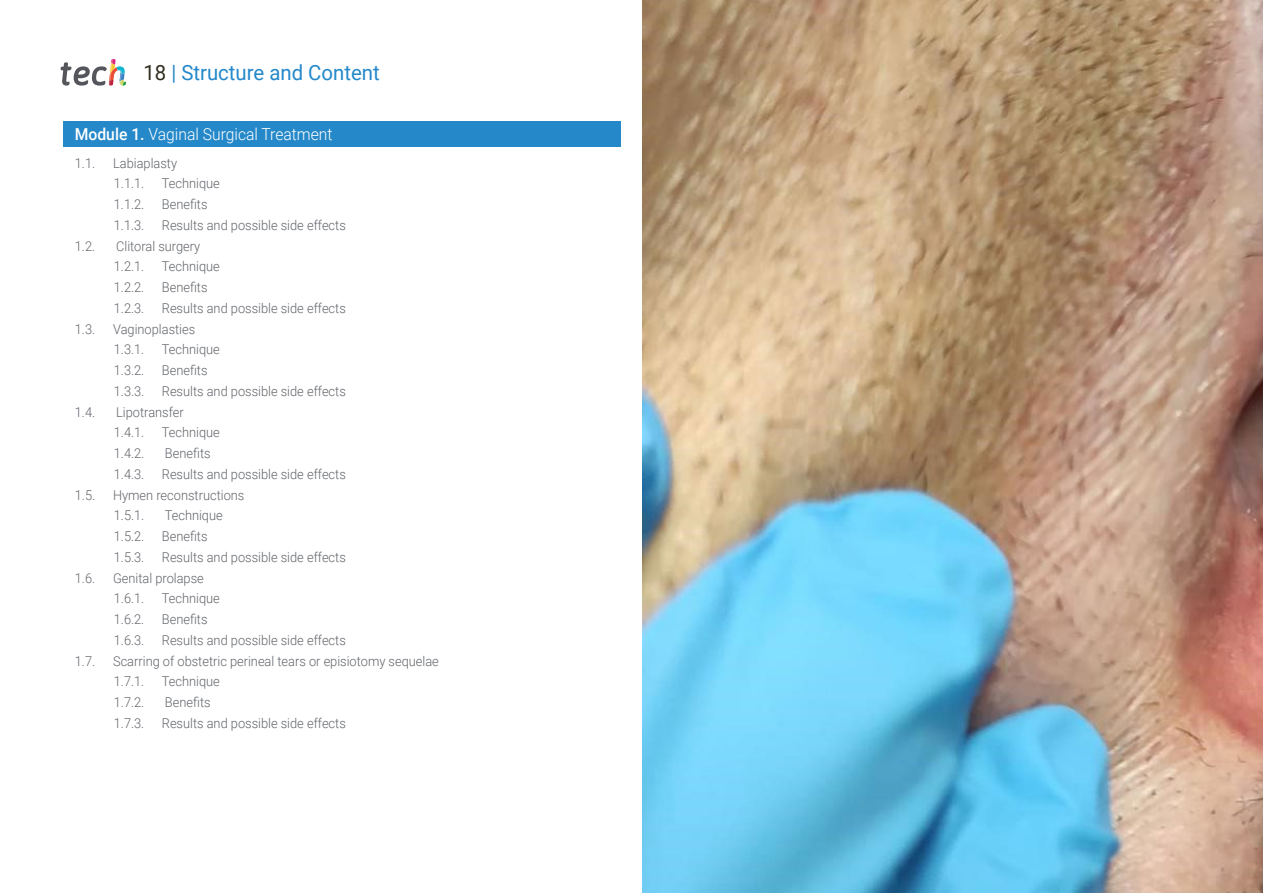
<style>
.page{position:relative;width:1263px;height:893px;background:#fff}
.page>*{position:absolute;margin:0;border:0;box-sizing:border-box;transform-origin:0 0}
.t1{font:21px "Roboto";color:#2488c9}
.t2{font:300 16.5px "Roboto";color:#fff;scale:.95 1}
.t3{font:300 13.5px/20.7px "Roboto";color:#61646a;scale:.95 1}
.s1{color:#312e20}
.s2{font-weight:500}
</style>
<div class="page">
<div style="left:64px;top:122px;width:557px;height:25px;background:#2488c9"></div>
<svg style="left:61px;top:59px;width:65px;height:27px"></svg>
<img style="left:642px;top:0;width:621px;height:893px">
<h1 class="t1" style="left:144px;top:57px;width:238px"><span class="s1">18</span> | Structure and Content</h1>
<p class="t2" style="left:75px;top:123px;width:273px"><span class="s2">Module 1.</span> Vaginal Surgical Treatment</p>
<p class="t3" style="left:75px;top:152px;width:23px">1.1.</p>
<p class="t3" style="left:113px;top:152px;width:69px">Labiaplasty<br>1.1.1.</p>
<p class="t3" style="left:162px;top:173px;width:63px">Technique</p>
<p class="t3" style="left:114px;top:193px;width:34px">1.1.2.</p>
<p class="t3" style="left:162px;top:193px;width:50px">Benefits</p>
<p class="t3" style="left:114px;top:214px;width:34px">1.1.3.</p>
<p class="t3" style="left:162px;top:214px;width:195px">Results and possible side effects</p>
<p class="t3" style="left:75px;top:235px;width:23px">1.2.</p>
<p class="t3" style="left:114px;top:235px;width:93px">Clitoral surgery<br>1.2.1.</p>
<p class="t3" style="left:162px;top:256px;width:63px">Technique</p>
<p class="t3" style="left:114px;top:276px;width:34px">1.2.2.</p>
<p class="t3" style="left:162px;top:276px;width:50px">Benefits</p>
<p class="t3" style="left:114px;top:297px;width:34px">1.2.3.</p>
<p class="t3" style="left:162px;top:297px;width:195px">Results and possible side effects</p>
<p class="t3" style="left:75px;top:318px;width:23px">1.3.</p>
<p class="t3" style="left:113px;top:318px;width:88px">Vaginoplasties<br>1.3.1.</p>
<p class="t3" style="left:162px;top:339px;width:63px">Technique</p>
<p class="t3" style="left:114px;top:359px;width:34px">1.3.2.</p>
<p class="t3" style="left:162px;top:359px;width:50px">Benefits</p>
<p class="t3" style="left:114px;top:380px;width:34px">1.3.3.</p>
<p class="t3" style="left:162px;top:380px;width:195px">Results and possible side effects</p>
<p class="t3" style="left:75px;top:401px;width:23px">1.4.</p>
<p class="t3" style="left:114px;top:401px;width:75px">Lipotransfer<br>1.4.1.</p>
<p class="t3" style="left:162px;top:422px;width:63px">Technique</p>
<p class="t3" style="left:114px;top:442px;width:34px">1.4.2.</p>
<p class="t3" style="left:165px;top:442px;width:50px">Benefits</p>
<p class="t3" style="left:114px;top:463px;width:34px">1.4.3.</p>
<p class="t3" style="left:162px;top:463px;width:195px">Results and possible side effects</p>
<p class="t3" style="left:75px;top:484px;width:23px">1.5.</p>
<p class="t3" style="left:113px;top:484px;width:140px">Hymen reconstructions<br>1.5.1.</p>
<p class="t3" style="left:165px;top:505px;width:63px">Technique</p>
<p class="t3" style="left:114px;top:525px;width:34px">1.5.2.</p>
<p class="t3" style="left:162px;top:525px;width:50px">Benefits</p>
<p class="t3" style="left:114px;top:546px;width:34px">1.5.3.</p>
<p class="t3" style="left:162px;top:546px;width:195px">Results and possible side effects</p>
<p class="t3" style="left:75px;top:567px;width:23px">1.6.</p>
<p class="t3" style="left:113px;top:567px;width:97px">Genital prolapse<br>1.6.1.</p>
<p class="t3" style="left:162px;top:588px;width:63px">Technique</p>
<p class="t3" style="left:114px;top:608px;width:34px">1.6.2.</p>
<p class="t3" style="left:162px;top:608px;width:50px">Benefits</p>
<p class="t3" style="left:114px;top:629px;width:34px">1.6.3.</p>
<p class="t3" style="left:162px;top:629px;width:195px">Results and possible side effects</p>
<p class="t3" style="left:75px;top:650px;width:23px">1.7.</p>
<p class="t3" style="left:113px;top:650px;width:344px">Scarring of obstetric perineal tears or episiotomy sequelae<br>1.7.1.</p>
<p class="t3" style="left:162px;top:671px;width:63px">Technique</p>
<p class="t3" style="left:114px;top:691px;width:34px">1.7.2.</p>
<p class="t3" style="left:165px;top:691px;width:50px">Benefits</p>
<p class="t3" style="left:114px;top:712px;width:34px">1.7.3.</p>
<p class="t3" style="left:162px;top:712px;width:195px">Results and possible side effects</p>
</div>
